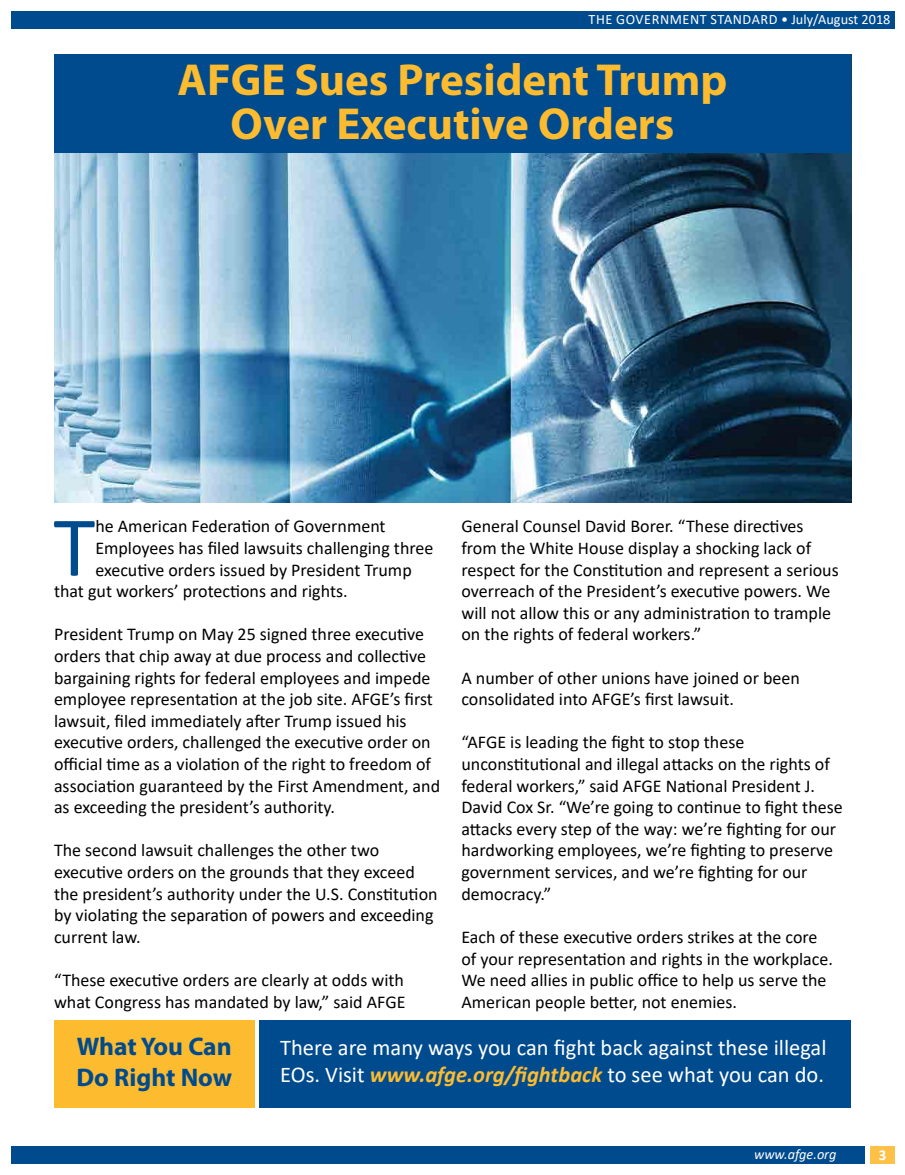
<style>
.page{position:relative;width:905px;height:1175px;background:#fff}
.page>*{position:absolute;margin:0;border:0;box-sizing:border-box;transform-origin:0 0}
.t1{font:86.1px "Calibri";color:#004b8d}
.t2{font:700 45px/43.5px "Myriad Pro";color:#fdbb30;text-align:center}
.t3{font:700 25.5px/30.6px "Myriad Pro";color:#004b8d}
.t4{font:22.5px/27px "Calibri";color:#fff}
.t5{font:18px/21.6px "Calibri";color:#000}
.t6{font:700 15px "Calibri";color:#fff}
.t7{font:14.25px "Calibri";letter-spacing:.035em;color:#fff}
.t8{font:italic 14.25px "Calibri";color:#fff}
.s1{font-weight:700;font-style:italic;color:#fdbb30}
</style>
<div class="page">
<div style="left:11px;top:1146px;width:853px;height:17px;background:#004b8d"></div>
<div style="left:870px;top:1146px;width:24px;height:17px;background:#fec148"></div>
<img style="left:54px;top:152px;width:797px;height:350px">
<div style="left:11px;top:12px;width:883px;height:17px;background:#004b8d"></div>
<div style="left:260px;top:1019px;width:590px;height:88px;background:#004b8d"></div>
<div style="left:54px;top:54px;width:797px;height:98px;background:#004b8d"></div>
<div style="left:54px;top:1019px;width:200px;height:88px;background:#fdbb30"></div>
<p class="t7" style="left:588px;top:10px;width:303px">THE GOVERNMENT STANDARD • July/August 2018</p>
<h2 class="t2" style="left:177px;top:57px;width:551px">AFGE Sues President Trump<br>Over Executive Orders</h2>
<h1 class="t1" style="left:53px;top:487px;width:43px">T</h1>
<p class="t5" style="left:95px;top:515px;width:292px">he American Federation of Government</p>
<p class="t5" style="left:95px;top:536px;width:339px">Employees has filed lawsuits challenging three</p>
<p class="t5" style="left:95px;top:558px;width:318px">executive orders issued by President Trump</p>
<p class="t5" style="left:54px;top:580px;width:295px">that gut workers’ protections and rights.</p>
<p class="t5" style="left:54px;top:623px;width:387px">President Trump on May 25 signed three executive orders that chip away at due process and collective bargaining rights for federal employees and impede employee representation at the job site. AFGE’s first lawsuit, filed immediately after Trump issued his executive orders, challenged the executive order on official time as a violation of the right to freedom of association guaranteed by the First Amendment, and as exceeding the president’s authority.</p>
<p class="t5" style="left:54px;top:839px;width:385px">The second lawsuit challenges the other two executive orders on the grounds that they exceed the president’s authority under the U.S. Constitution by violating the separation of powers and exceeding current law.</p>
<p class="t5" style="left:54px;top:968px;width:353px">“These executive orders are clearly at odds with what Congress has mandated by law,” said AFGE</p>
<p class="t5" style="left:461px;top:515px;width:379px">General Counsel David Borer. “These directives from the White House display a shocking lack of respect for the Constitution and represent a serious overreach of the President’s executive powers. We will not allow this or any administration to trample on the rights of federal workers.”</p>
<p class="t5" style="left:461px;top:666px;width:340px">A number of other unions have joined or been consolidated into AFGE’s first lawsuit.</p>
<p class="t5" style="left:461px;top:731px;width:383px">“AFGE is leading the fight to stop these unconstitutional and illegal attacks on the rights of federal workers,” said AFGE National President J.<br>David Cox Sr. “We’re going to continue to fight these attacks every step of the way: we’re fighting for our hardworking employees, we’re fighting to preserve government services, and we’re fighting for our democracy.”</p>
<p class="t5" style="left:461px;top:925px;width:373px">Each of these executive orders strikes at the core of your representation and rights in the workplace.<br>We need allies in public office to help us serve the American people better, not enemies.</p>
<h3 class="t3" style="left:76px;top:1030px;width:157px">What You Can<br>Do Right Now</h3>
<p class="t4" style="left:280px;top:1033px;width:548px">There are many ways you can fight back against these illegal<br>EOs. Visit <span class="s1">www.afge.org/fightback</span> to see what you can do.</p>
<p class="t8" style="left:754px;top:1144px;width:84px">www.afge.org</p>
<p class="t6" style="left:878px;top:1143px;width:9px">3</p>
</div>
